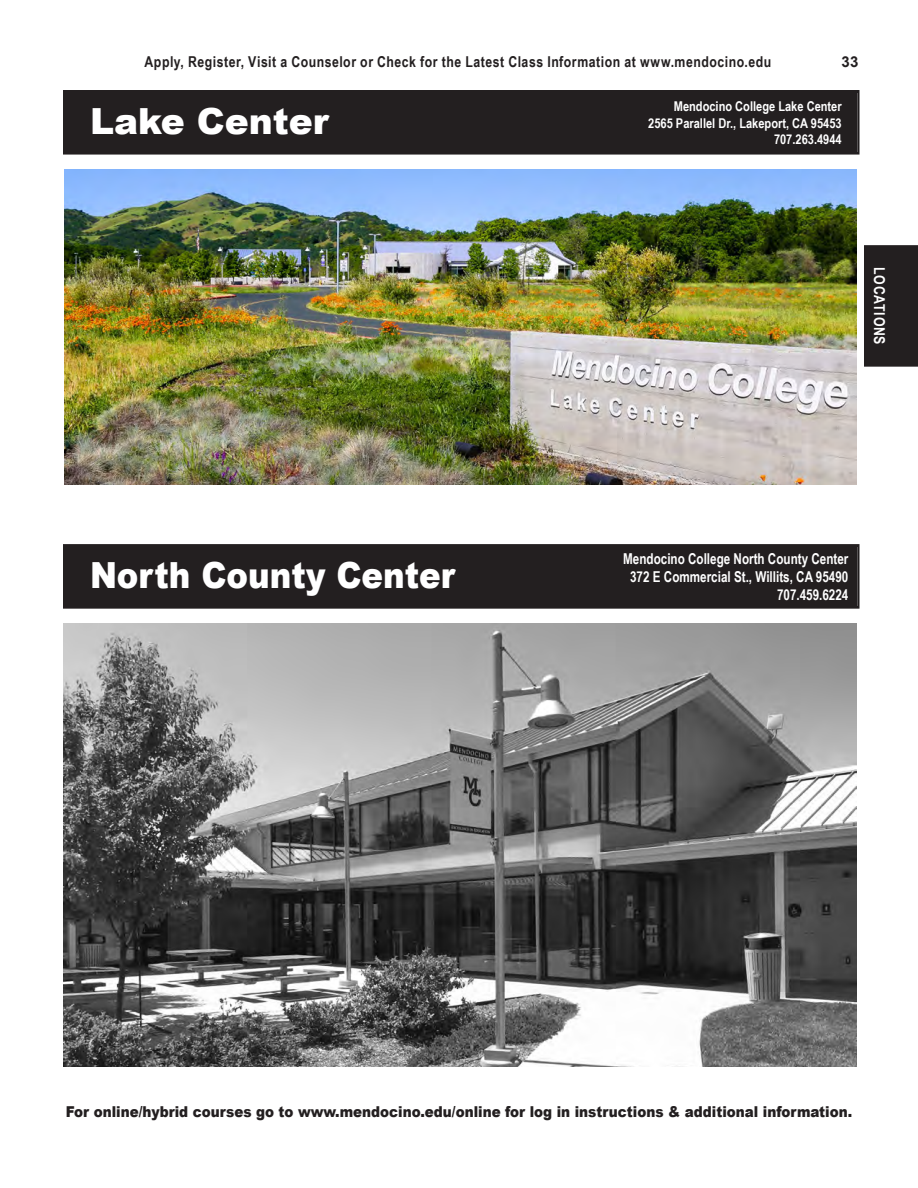
<style>
.page{position:relative;width:918px;height:1188px;background:#fff}
.page>*{position:absolute;margin:0;border:0;box-sizing:border-box;transform-origin:0 0}
.t1{font:900 36px "Arial";color:#fff;scale:.9 1}
.t2{font:900 36px "Arial";color:#fff}
.t3{font:900 15px "Arial";color:#231f20;scale:.9 1}
.t4{font:700 15px "Arial Narrow";letter-spacing:.035em;color:#231f20}
.t5{font:700 15px/18px "Arial Narrow";color:#fff;text-align:right;scale:.95 1}
.t6{font:700 15px "Arial Narrow";letter-spacing:.05em;color:#fff}
.t7{font:700 15px "Arial";color:#231f20}
.t8{font:700 13.5px/16.5px "Arial Narrow";color:#fff;text-align:right}
</style>
<div class="page">
<div style="left:864px;top:245px;width:54px;height:122px;background:#231f20"></div>
<div style="left:63px;top:90px;width:797px;height:65px;background:#231f20"></div>
<div style="left:67px;top:94px;width:789px;height:57px;border:1px solid #231f20"></div>
<img style="left:64px;top:170px;width:792px;height:315px">
<div style="left:63px;top:544px;width:797px;height:65px;background:#231f20"></div>
<div style="left:67px;top:548px;width:789px;height:57px;border:1px solid #231f20"></div>
<img style="left:64px;top:623px;width:792px;height:443px">
<p class="t4" style="left:145px;top:50px;width:628px">Apply, Register, Visit a Counselor or Check for the Latest Class Information at www.mendocino.edu</p>
<p class="t7" style="left:842px;top:52px;width:19px">33</p>
<p class="t2" style="left:90px;top:95px;width:240px">Lake Center</p>
<p class="t8" style="left:648px;top:97px;width:195px">Mendocino College Lake Center<br>2565 Parallel Dr., Lakeport, CA 95453<br>707.263.4944</p>
<p class="t6" style="left:891px;top:267px;width:79px;rotate:90deg">LOCATIONS</p>
<p class="t1" style="left:90px;top:549px;width:407px">North County Center</p>
<p class="t5" style="left:623px;top:549px;width:239px">Mendocino College North County Center<br>372 E Commercial St., Willits, CA 95490<br>707.459.6224</p>
<p class="t3" style="left:66px;top:1100px;width:876px">For online/hybrid courses go to www.mendocino.edu/online for log in instructions &amp; additional information.</p>
</div>
